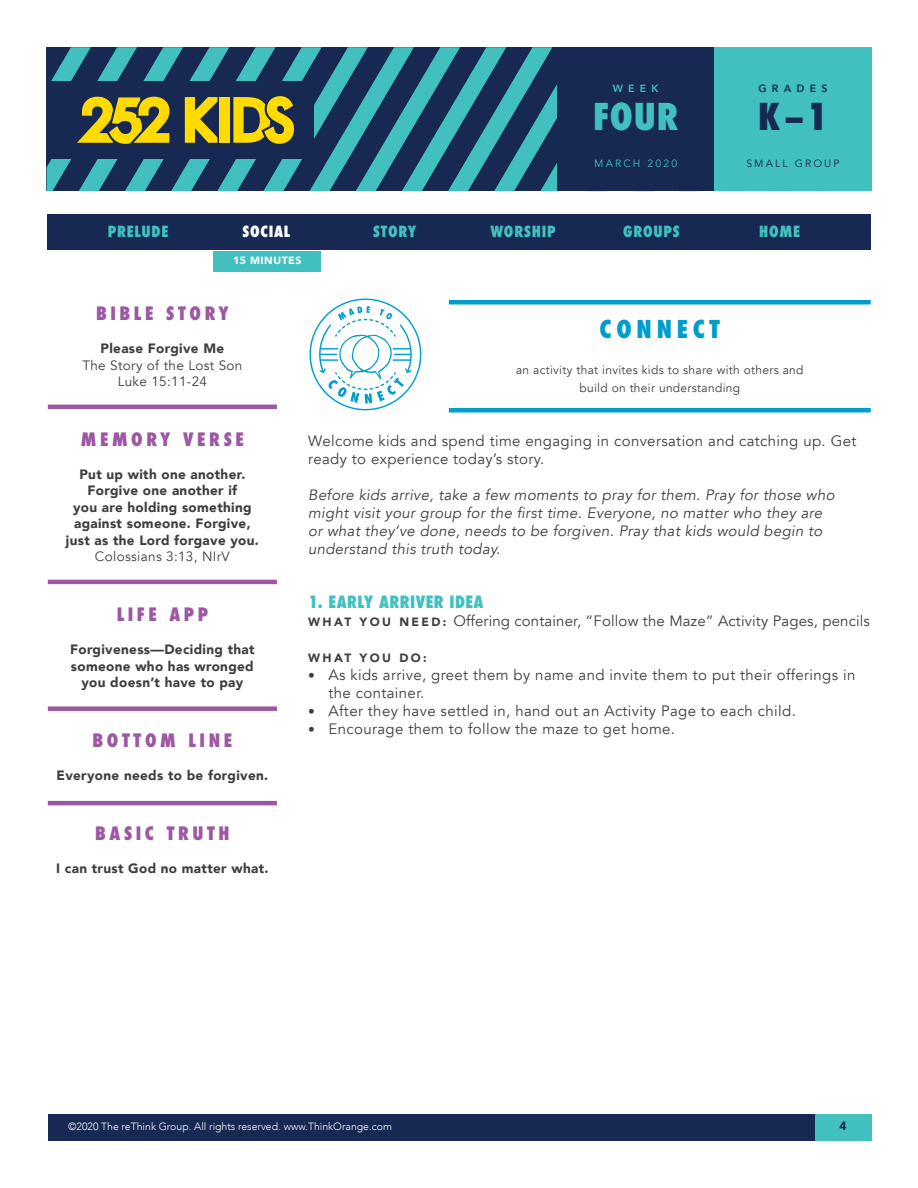
<style>
.page{position:relative;width:918px;height:1188px;background:#fff}
.page>*{position:absolute;margin:0;border:0;box-sizing:border-box;transform-origin:0 0}
.t1{font:800 condensed 36px "Futura";color:#42c0bf}
.t2{font:800 condensed 36px "Futura";color:#172953}
.Paragraph_Style_1{font:800 condensed 24px "Futura";letter-spacing:.2em;color:#009ecd}
.t3{font:800 condensed 18px "Futura";letter-spacing:.2em;color:#9d57a3}
.t4{font:800 condensed 16.5px "Futura";letter-spacing:.025em;color:#42c0bf}
.t5{font:15px/18px "Avenir";letter-spacing:.025em;color:#3e3e3f}
.t6{font:italic 15px/18px "Avenir";letter-spacing:.02em;color:#3e3e3f}
.t7{font:800 condensed 15px "Futura";letter-spacing:.05em;color:#42c0bf}
.t8{font:800 condensed 15px "Futura";letter-spacing:.05em;color:#fff}
.t9{font:900 13.5px/16.5px "Avenir";letter-spacing:.025em;color:#3e3e3f;text-align:center}
.t10{font:13.5px/16.5px "Avenir";letter-spacing:.025em;color:#3e3e3f;text-align:center}
.t11{font:12px "Avenir";letter-spacing:.025em;color:#3e3e3f}
.t12{font:900 12px "Avenir";letter-spacing:.2em;color:#3e3e3f}
.t13{font:900 12px "Avenir";color:#172953}
.t14{font:300 10.5px "Avenir";color:#fff}
.t15{font:10.5px "Avenir";letter-spacing:.2em;color:#172953}
.t16{font:10.5px "Avenir";letter-spacing:.2em;color:#42c0bf}
.t17{font:900 10.5px "Avenir";letter-spacing:.05em;color:#fff}
.t18{font:800 10.5px "Avenir";letter-spacing:.5em;color:#172953}
.t19{font:800 10.5px "Avenir";color:#42c0bf}
.s1{font-weight:900;font-size:12px}
.s2{font-size:13.5px}
</style>
<div class="page">
<div style="left:714px;top:47px;width:158px;height:144px;background:#42c0bf"></div>
<svg style="left:46px;top:47px;width:668px;height:144px;background:#2f5767"></svg>
<div style="left:48px;top:706px;width:229px;height:5px;background:#9d57a3"></div>
<hr style="left:48px;top:405px;width:229px;height:4px;background:#9d57a3">
<hr style="left:48px;top:580px;width:229px;height:4px;background:#9d57a3">
<hr style="left:48px;top:801px;width:229px;height:4px;background:#9d57a3">
<div style="left:48px;top:1114px;width:823px;height:28px;background:#172953"></div>
<div style="left:815px;top:1114px;width:57px;height:28px;background:#42c0bf"></div>
<div style="left:213px;top:251px;width:108px;height:20px;background:#42c0bf"></div>
<div style="left:47px;top:214px;width:824px;height:36px;background:#172953"></div>
<hr style="left:449px;top:408px;width:422px;height:4px;background:#009ecd">
<hr style="left:449px;top:300px;width:422px;height:4px;background:#009ecd">
<svg style="left:309px;top:298px;width:112px;height:112px"></svg>
<p class="t19" style="left:613px;top:80px;width:48px">WEEK</p>
<p class="t18" style="left:758px;top:80px;width:71px">GRADES</p>
<h1 class="t1" style="left:593px;top:92px;width:87px">FOUR</h1>
<h1 class="t2" style="left:758px;top:92px;width:71px">K–1</h1>
<p class="t15" style="left:746px;top:157px;width:95px">SMALL GROUP</p>
<p class="t16" style="left:594px;top:157px;width:84px">MARCH 2020</p>
<p class="t7" style="left:108px;top:221px;width:62px">PRELUDE</p>
<p class="t8" style="left:243px;top:221px;width:49px">SOCIAL</p>
<p class="t7" style="left:373px;top:221px;width:45px">STORY</p>
<p class="t7" style="left:490px;top:221px;width:67px">WORSHIP</p>
<p class="t7" style="left:623px;top:221px;width:58px">GROUPS</p>
<p class="t7" style="left:759px;top:221px;width:42px">HOME</p>
<p class="t17" style="left:233px;top:252px;width:70px">15 MINUTES</p>
<p class="t3" style="left:96px;top:301px;width:134px">BIBLE STORY</p>
<p class="t9" style="left:101px;top:340px;width:125px">Please Forgive Me</p>
<p class="t10" style="left:82px;top:357px;width:162px">The Story of the Lost Son<br>Luke 15:11-24</p>
<p class="Paragraph_Style_1" style="left:600px;top:312px;width:122px">CONNECT</p>
<p class="t11" style="left:516px;top:362px;width:289px">an activity that invites kids to share with others and</p>
<p class="t11" style="left:579px;top:380px;width:162px">build on their understanding</p>
<p class="t3" style="left:81px;top:427px;width:165px">MEMORY VERSE</p>
<p class="t9" style="left:66px;top:465px;width:195px">Put up with one another.<br>Forgive one another if<br>you are holding something against someone. Forgive, just as the Lord forgave you.</p>
<p class="t10" style="left:95px;top:549px;width:136px">Colossians 3:13, NIrV</p>
<p class="t3" style="left:117px;top:602px;width:93px">LIFE APP</p>
<p class="t9" style="left:70px;top:641px;width:186px">Forgiveness—Deciding that someone who has wronged you doesn’t have to pay</p>
<p class="t3" style="left:93px;top:728px;width:141px">BOTTOM LINE</p>
<p class="t9" style="left:57px;top:767px;width:213px">Everyone needs to be forgiven.</p>
<p class="t3" style="left:95px;top:821px;width:136px">BASIC TRUTH</p>
<p class="t9" style="left:56px;top:860px;width:214px">I can trust God no matter what.</p>
<p class="t5" style="left:308px;top:432px;width:550px">Welcome kids and spend time engaging in conversation and catching up. Get ready to experience today’s story.</p>
<p class="t6" style="left:308px;top:486px;width:528px">Before kids arrive, take a few moments to pray for them. Pray for those who might visit your group for the first time. Everyone, no matter who they are or what they’ve done, needs to be forgiven. Pray that kids would begin to understand this truth today.</p>
<p class="t4" style="left:308px;top:590px;width:177px">1. EARLY ARRIVER IDEA</p>
<p class="t5" style="left:308px;top:612px;width:563px"><span class="s1">W H AT Y O U N E E D :</span> Offering container, “Follow the Maze” Activity Pages, pencils</p>
<p class="t12" style="left:308px;top:647px;width:120px">WHAT YOU DO:</p>
<p class="t5" style="left:328px;top:666px;width:528px;text-indent:-20px"><span class="s2">•</span> As kids arrive, greet them by name and invite them to put their offerings in the container.</p>
<p class="t5" style="left:308px;top:702px;width:489px"><span class="s2">•</span> After they have settled in, hand out an Activity Page to each child.</p>
<p class="t5" style="left:308px;top:720px;width:368px"><span class="s2">•</span> Encourage them to follow the maze to get home.</p>
<p class="t14" style="left:68px;top:1120px;width:325px">©2020 The reThink Group. All rights reserved. www.ThinkOrange.com</p>
<p class="t13" style="left:840px;top:1115px;width:9px">4</p>
</div>
